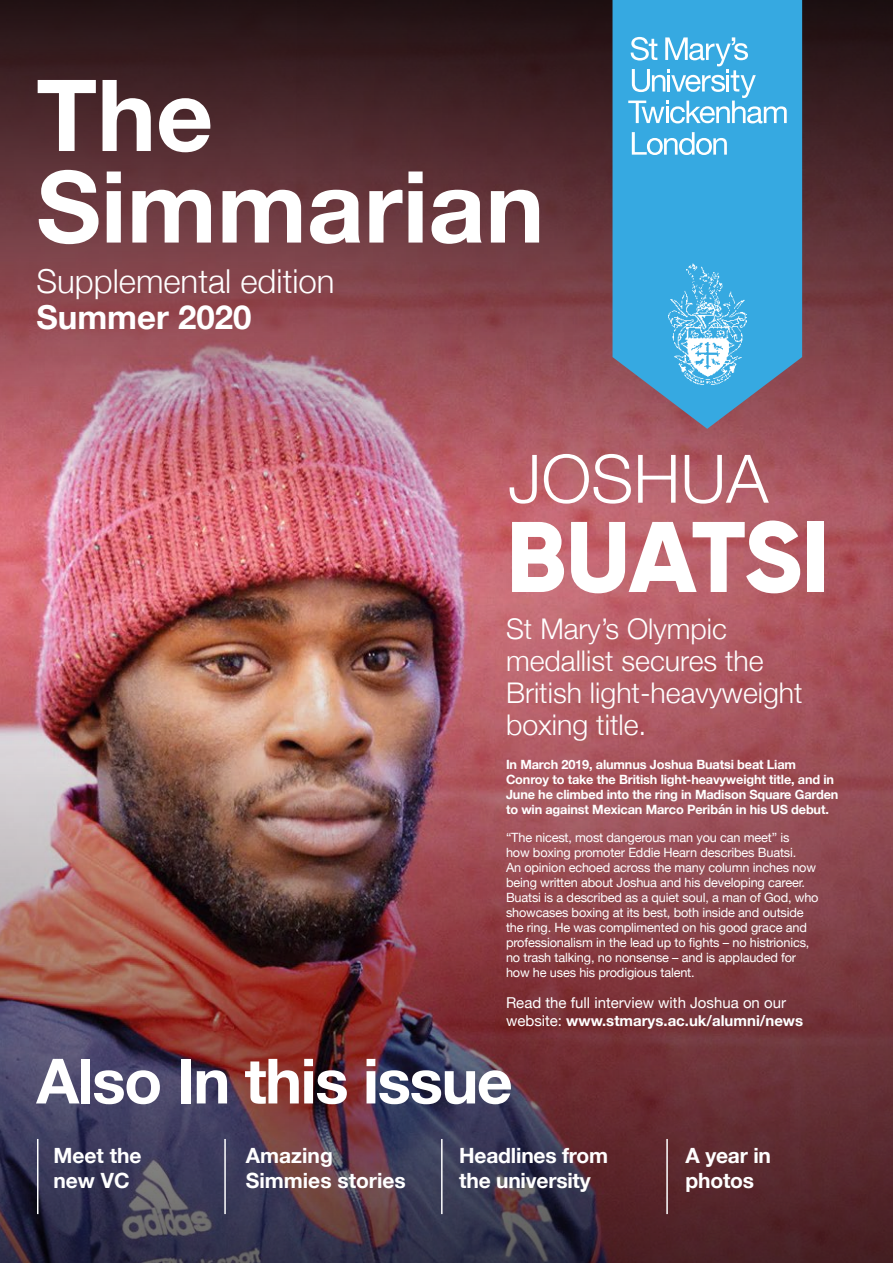
<style>
.page{position:relative;width:893px;height:1263px;background:#fff}
.page>*{position:absolute;margin:0;border:0;box-sizing:border-box;transform-origin:0 0}
.t1{font:800 100.05px "Gilroy";letter-spacing:-.02em;color:#fff}
.t2{font:700 99.45px/91.5px "Helvetica Neue";color:#fff}
.t3{font:300 66.9px "Helvetica Neue";color:#fff}
.t4{font:700 62.4px "Helvetica Neue";letter-spacing:-.025em;color:#fff}
.t5{font:300 33px "Helvetica Neue";color:#fff}
.t6{font:700 33px "Helvetica Neue";color:#fff}
.t7{font:300 28.5px/32px "Helvetica Neue";color:#fff}
.t8{font:700 21px "Helvetica Neue";letter-spacing:-.01em;color:#fff}
.t9{font:15px/18px "Helvetica Neue";color:#fff}
.t10{font:12.75px/15px "Helvetica Neue";letter-spacing:-.015em;color:#fff}
.t11{font:700 12.75px/15px "Helvetica Neue";letter-spacing:-.015em;color:#fff}
.s1{font-weight:700}
</style>
<div class="page">
<img style="left:0;top:583px;width:264px;height:680px">
<img style="left:0;top:0;width:264px;height:583px">
<img style="left:264px;top:0;width:629px;height:1263px">
<hr style="left:441px;top:1139px;width:2px;height:75px;background:#fff">
<hr style="left:666px;top:1139px;width:2px;height:75px;background:#fff">
<hr style="left:37px;top:1139px;width:1px;height:75px;background:#fff">
<hr style="left:224px;top:1139px;width:2px;height:75px;background:#fff">
<svg style="left:612px;top:0;width:190px;height:429px;background:#429dcf"></svg>
<svg style="left:632px;top:132px;width:95px;height:23px"></svg>
<svg style="left:628px;top:37px;width:159px;height:86px"></svg>
<img style="left:668px;top:263px;width:79px;height:122px">
<h2 class="t2" style="left:36px;top:72px;width:510px">The<br>Simmarian</h2>
<h3 class="t5" style="left:36px;top:255px;width:300px">Supplemental edition</h3>
<h3 class="t6" style="left:36px;top:292px;width:217px">Summer 2020</h3>
<h3 class="t3" style="left:508px;top:425px;width:262px">JOSHUA</h3>
<h1 class="t1" style="left:506px;top:494px;width:325px">BUATSI</h1>
<h3 class="t7" style="left:506px;top:611px;width:298px">St Mary’s Olympic medallist secures the<br>British light-heavyweight boxing title.</h3>
<p class="t11" style="left:506px;top:758px;width:334px">In March 2019, alumnus Joshua Buatsi beat Liam Conroy to take the British light-heavyweight title, and in June he climbed into the ring in Madison Square Garden to win against Mexican Marco Peribán in his US debut.</p>
<p class="t10" style="left:506px;top:831px;width:314px">“The nicest, most dangerous man you can meet” is<br>how boxing promoter Eddie Hearn describes Buatsi.<br>An opinion echoed across the many column inches now being written about Joshua and his developing career.<br>Buatsi is a described as a quiet soul, a man of God, who showcases boxing at its best, both inside and outside the ring. He was complimented on his good grace and professionalism in the lead up to fights – no histrionics, no trash talking, no nonsense – and is applauded for how he uses his prodigious talent.</p>
<p class="t9" style="left:506px;top:994px;width:299px">Read the full interview with Joshua on our website: <span class="s1">www.stmarys.ac.uk/alumni/news</span></p>
<h3 class="t4" style="left:36px;top:1032px;width:478px">Also In this issue</h3>
<h3 class="t8" style="left:53px;top:1139px;width:90px">Meet the</h3>
<h3 class="t8" style="left:246px;top:1139px;width:89px">Amazing</h3>
<h3 class="t8" style="left:459px;top:1139px;width:150px">Headlines from</h3>
<h3 class="t8" style="left:686px;top:1139px;width:87px">A year in</h3>
<h3 class="t8" style="left:53px;top:1164px;width:78px">new VC</h3>
<h3 class="t8" style="left:246px;top:1164px;width:162px">Simmies stories</h3>
<h3 class="t8" style="left:459px;top:1164px;width:133px">the university</h3>
<h3 class="t8" style="left:686px;top:1164px;width:70px">photos</h3>
</div>
